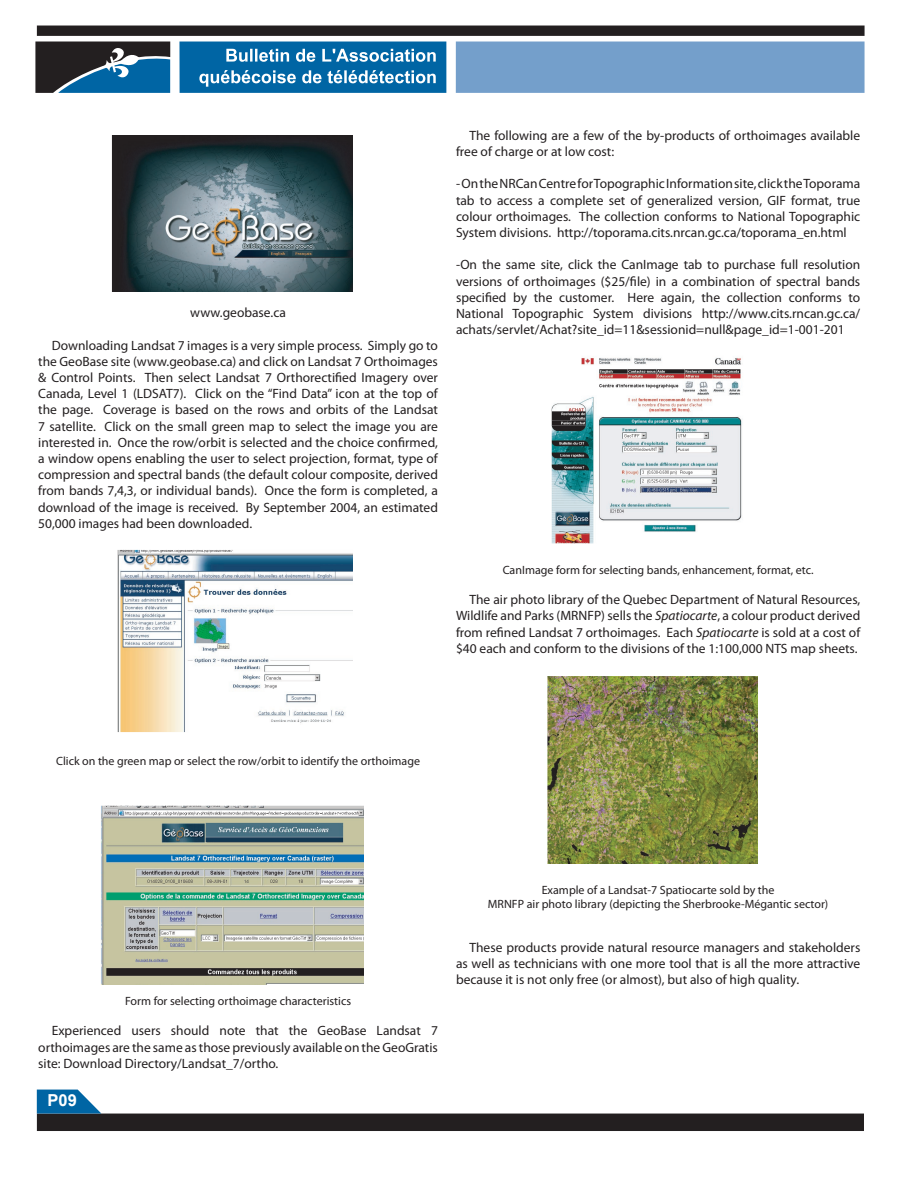
<style>
.page{position:relative;width:918px;height:1188px;background:#fff}
.page>*{position:absolute;margin:0;border:0;box-sizing:border-box;transform-origin:0 0}
.t1{font:700 16.5px "Arial";color:#fff}
.t2{font:13.5px/16.2px "Myriad Pro";color:#231f20;text-align:justify}
.t3{font:12px/14.4px "Myriad Pro";color:#231f20;text-align:center}
.s1{font-style:italic}
</style>
<div class="page">
<svg style="left:35px;top:42px;width:135px;height:51px;background:#2b4e66"></svg>
<div style="left:179px;top:42px;width:267px;height:51px;background:#0065a4"></div>
<svg style="left:226px;top:49px;width:63px;height:13px"></svg>
<svg style="left:296px;top:49px;width:19px;height:13px"></svg>
<svg style="left:322px;top:49px;width:114px;height:13px"></svg>
<svg style="left:199px;top:70px;width:97px;height:17px"></svg>
<svg style="left:302px;top:70px;width:134px;height:13px"></svg>
<div style="left:456px;top:42px;width:409px;height:51px;background:#749fcb"></div>
<div style="left:37px;top:1114px;width:827px;height:17px;background:#231f20"></div>
<svg style="left:37px;top:1090px;width:64px;height:24px"></svg>
<div style="left:37px;top:26px;width:828px;height:10px;background:#231f20"></div>
<img style="left:117px;top:550px;width:236px;height:182px">
<img style="left:112px;top:135px;width:241px;height:156px">
<img style="left:101px;top:806px;width:262px;height:178px">
<img style="left:551px;top:358px;width:191px;height:185px">
<img style="left:547px;top:676px;width:211px;height:187px">
<p class="t2" style="left:190px;top:305px;width:97px">www.geobase.ca</p>
<p class="t2" style="left:38px;top:337px;width:401px;text-indent:14px">Downloading Landsat 7 images is a very simple process. Simply go to the GeoBase site (www.geobase.ca) and click on Landsat 7 Orthoimages &amp; Control Points. Then select Landsat 7 Orthorectified Imagery over Canada, Level 1 (LDSAT7). Click on the “Find Data” icon at the top of the page. Coverage is based on the rows and orbits of the Landsat 7 satellite. Click on the small green map to select the image you are interested in. Once the row/orbit is selected and the choice confirmed, a window opens enabling the user to select projection, format, type of compression and spectral bands (the default colour composite, derived from bands 7,4,3, or individual bands). Once the form is completed, a download of the image is received. By September 2004, an estimated 50,000 images had been downloaded.</p>
<p class="t2" style="left:456px;top:127px;width:406px;text-indent:14px">The following are a few of the by-products of orthoimages available free of charge or at low cost:</p>
<p class="t2" style="left:456px;top:176px;width:406px">- On the NRCan Centre for Topographic Information site, click the Toporama tab to access a complete set of generalized version, GIF format, true colour orthoimages. The collection conforms to National Topographic System divisions. http://toporama.cits.nrcan.gc.ca/toporama_en.html</p>
<p class="t2" style="left:456px;top:257px;width:406px">-On the same site, click the CanImage tab to purchase full resolution versions of orthoimages ($25/file) in a combination of spectral bands specified by the customer. Here again, the collection conforms to National Topographic System divisions http://www.cits.rncan.gc.ca/ achats/servlet/Achat?site_id=11&amp;sessionid=null&amp;page_id=1-001-201</p>
<p class="t3" style="left:503px;top:563px;width:312px">CanImage form for selecting bands, enhancement, format, etc.</p>
<p class="t2" style="left:456px;top:592px;width:406px;text-indent:14px">The air photo library of the Quebec Department of Natural Resources, Wildlife and Parks (MRNFP) sells the <span class="s1">Spatiocarte</span>, a colour product derived from refined Landsat 7 orthoimages. Each <span class="s1">Spatiocarte</span> is sold at a cost of $40 each and conform to the divisions of the 1:100,000 NTS map sheets.</p>
<p class="t3" style="left:56px;top:754px;width:366px">Click on the green map or select the row/orbit to identify the orthoimage</p>
<p class="t3" style="left:125px;top:994px;width:228px">Form for selecting orthoimage characteristics</p>
<p class="t2" style="left:38px;top:1023px;width:401px;text-indent:14px">Experienced users should note that the GeoBase Landsat 7 orthoimages are the same as those previously available on the GeoGratis site: Download Directory/Landsat_7/ortho.</p>
<p class="t1" style="left:48px;top:1091px;width:31px">P09</p>
<p class="t3" style="left:488px;top:883px;width:342px">Example of a Landsat-7 Spatiocarte sold by the<br>MRNFP air photo library (depicting the Sherbrooke-Mégantic sector)</p>
<p class="t2" style="left:456px;top:939px;width:406px;text-indent:14px">These products provide natural resource managers and stakeholders as well as technicians with one more tool that is all the more attractive because it is not only free (or almost), but also of high quality.</p>
</div>
